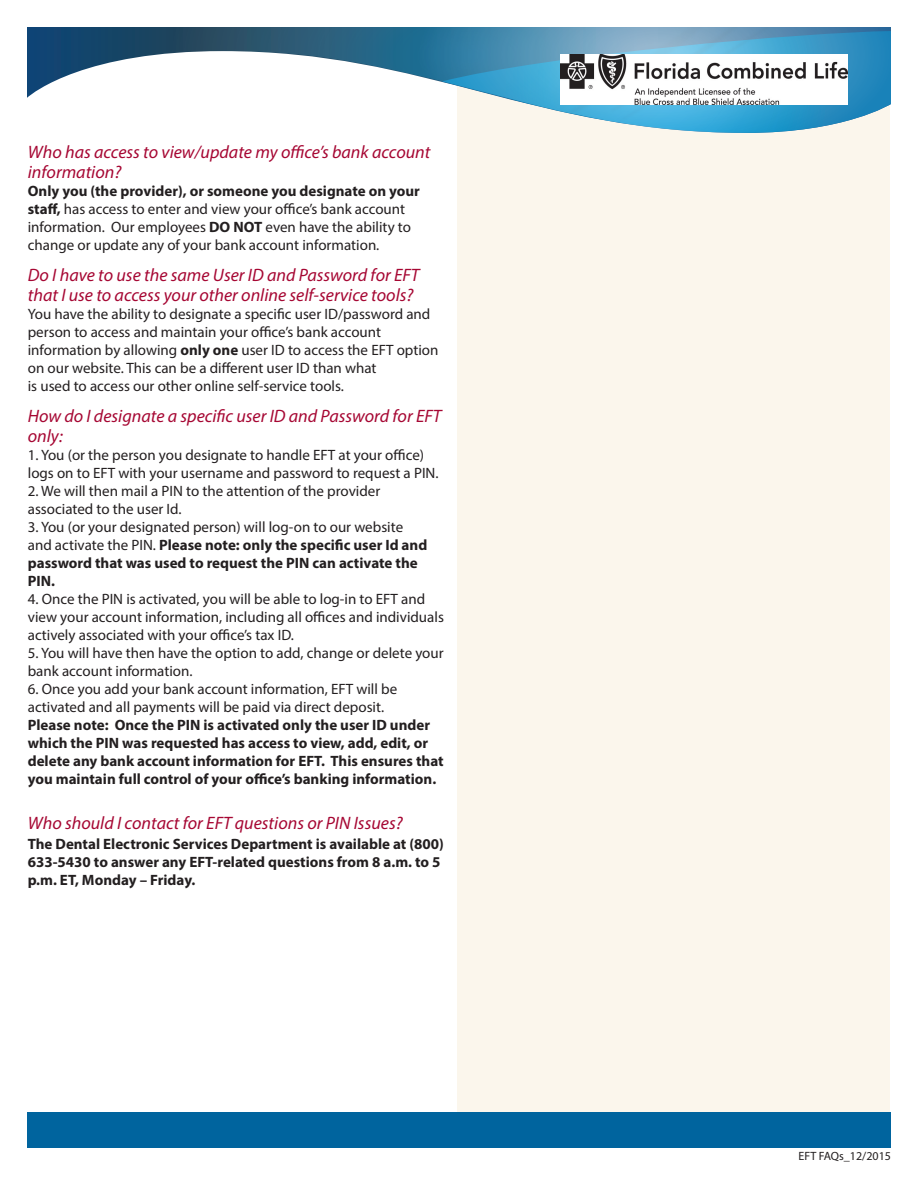
<style>
.page{position:relative;width:918px;height:1188px;background:#fff}
.page>*{position:absolute;margin:0;border:0;box-sizing:border-box;transform-origin:0 0}
.Question_Header{font:italic 18px/19.5px "Myriad Pro";color:#a60733}
.t1{font:15px/18px "Myriad Pro";color:#231f20}
.t2{font:700 15px/18px "Myriad Pro";color:#231f20}
.t3{font:12px "Myriad Pro";color:#231f20}
.s1{font-weight:700}
.s2{font-weight:400}
</style>
<div class="page">
<div style="left:458px;top:40px;width:432px;height:1094px;background:#fbf6ec"></div>
<svg style="left:27px;top:27px;width:18px;height:71px"></svg>
<svg style="left:48px;top:27px;width:843px;height:106px"></svg>
<div style="left:27px;top:1112px;width:864px;height:36px;background:#00649e"></div>
<img style="left:561px;top:54px;width:287px;height:50px">
<p class="Question_Header" style="left:28px;top:142px;width:404px">Who has access to view/update my office’s bank account information?</p>
<p class="t1" style="left:28px;top:181px;width:394px"><span class="s1">Only you (the provider), or someone you designate on your staff,</span> has access to enter and view your office’s bank account information. Our employees <span class="s1">DO NOT</span> even have the ability to change or update any of your bank account information.</p>
<p class="Question_Header" style="left:28px;top:265px;width:393px">Do I have to use the same User ID and Password for EFT that I use to access your other online self-service tools?</p>
<p class="t1" style="left:28px;top:304px;width:404px">You have the ability to designate a specific user ID/password and person to access and maintain your office’s bank account</p>
<p class="t1" style="left:28px;top:340px;width:412px">information by allowing <span class="s1">only one</span> user ID to access the EFT option on our website. This can be a different user ID than what</p>
<p class="t1" style="left:28px;top:376px;width:318px">is used to access our other online self-service tools.</p>
<p class="Question_Header" style="left:28px;top:406px;width:415px">How do I designate a specific user ID and Password for EFT only:</p>
<p class="t1" style="left:28px;top:445px;width:412px">1. You (or the person you designate to handle EFT at your office) logs on to EFT with your username and password to request a PIN.</p>
<p class="t1" style="left:28px;top:481px;width:354px">2. We will then mail a PIN to the attention of the provider associated to the user Id.</p>
<p class="t2" style="left:28px;top:517px;width:401px"><span class="s2">3. You (or your designated person) will log-on to our website and activate the PIN.</span> Please note: only the specific user Id and password that was used to request the PIN can activate the PIN.</p>
<p class="t1" style="left:28px;top:589px;width:418px">4. Once the PIN is activated, you will be able to log-in to EFT and view your account information, including all offices and individuals actively associated with your office’s tax ID.</p>
<p class="t1" style="left:28px;top:643px;width:417px">5. You will have then have the option to add, change or delete your bank account information.</p>
<p class="t1" style="left:28px;top:679px;width:371px">6. Once you add your bank account information, EFT will be activated and all payments will be paid via direct deposit.</p>
<p class="t2" style="left:28px;top:715px;width:417px">Please note: Once the PIN is activated only the user ID under which the PIN was requested has access to view, add, edit, or delete any bank account information for EFT. This ensures that you maintain full control of your office’s banking information.</p>
<p class="Question_Header" style="left:28px;top:813px;width:376px">Who should I contact for EFT questions or PIN Issues?</p>
<p class="t2" style="left:28px;top:834px;width:418px">The Dental Electronic Services Department is available at (800)<br>633-5430 to answer any EFT-related questions from 8 a.m. to 5 p.m. ET, Monday – Friday.</p>
<p class="t3" style="left:799px;top:1148px;width:94px">EFT FAQs_12/2015</p>
</div>
